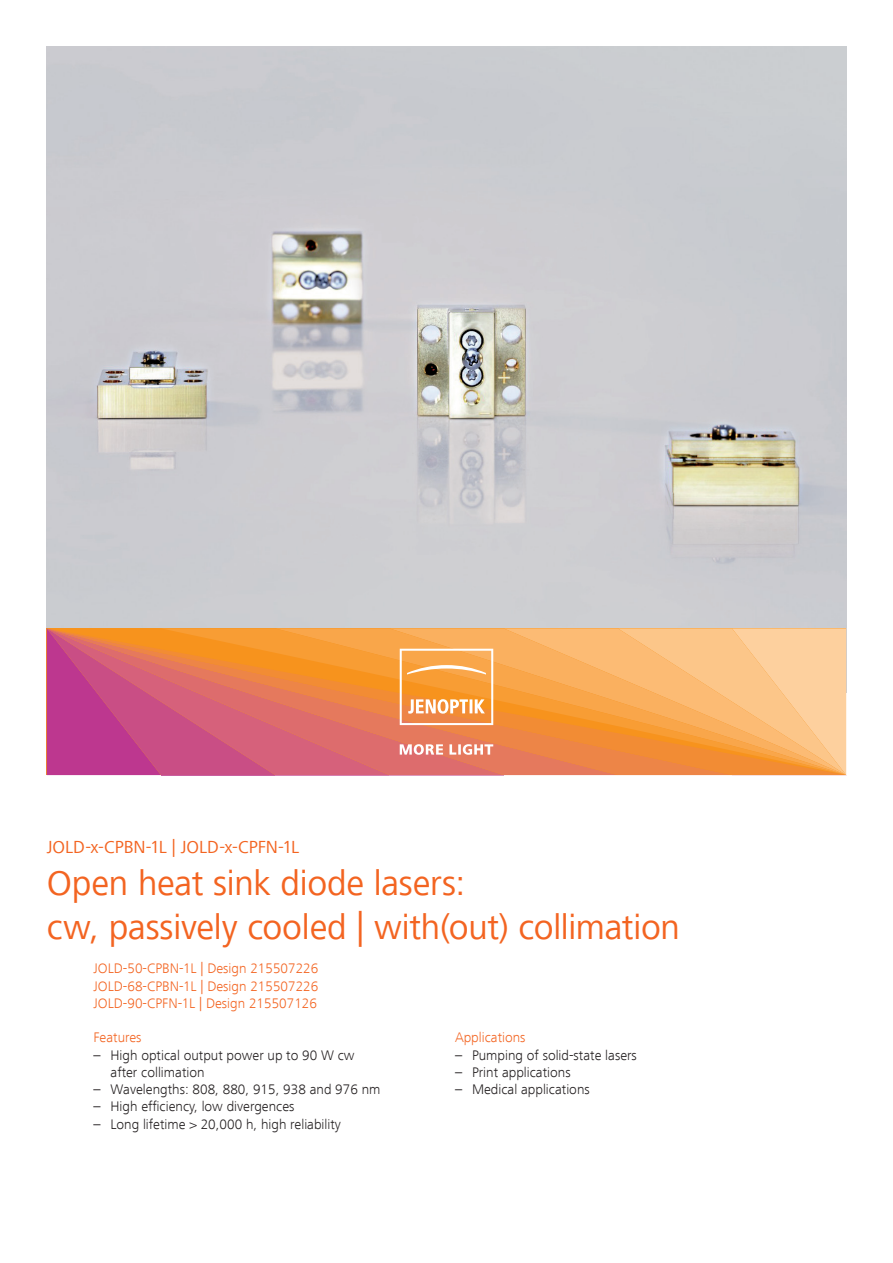
<style>
.page{position:relative;width:893px;height:1263px;background:#fff}
.page>*{position:absolute;margin:0;border:0;box-sizing:border-box;transform-origin:0 0}
.Headline_24_29_pt{font:36px "Frutiger Next LT";letter-spacing:-.005em;color:#f36421}
.Headline_24_29_pt-2{font:18px "Frutiger Next LT";letter-spacing:-.005em;color:#f36421}
.t1{font:300 14.25px/17.2px "Frutiger Next LT";color:#231f20}
.Body_Text__Data_Shee{font:300 14.25px "Frutiger Next LT";color:#f36421}
</style>
<div class="page">
<img style="left:47px;top:47px;width:799px;height:581px">
<svg style="left:47px;top:628px;width:799px;height:147px;background:#ea8c64"></svg>
<svg style="left:400px;top:744px;width:43px;height:11px"></svg>
<svg style="left:449px;top:744px;width:44px;height:11px"></svg>
<svg style="left:400px;top:649px;width:93px;height:76px;background:#f7ac60"></svg>
<p class="Headline_24_29_pt-2" style="left:47px;top:837px;width:254px">JOLD-x-CPBN-1L | JOLD-x-CPFN-1L</p>
<p class="Headline_24_29_pt" style="left:47px;top:863px;width:420px">Open heat sink diode lasers:</p>
<p class="Headline_24_29_pt" style="left:47px;top:907px;width:635px">cw, passively cooled | with(out) collimation</p>
<p class="Body_Text__Data_Shee" style="left:94px;top:961px;width:226px">JOLD-50-CPBN-1L | Design 215507226</p>
<p class="Body_Text__Data_Shee" style="left:94px;top:978px;width:226px">JOLD-68-CPBN-1L | Design 215507226</p>
<p class="Body_Text__Data_Shee" style="left:94px;top:995px;width:225px">JOLD-90-CPFN-1L | Design 215507126</p>
<p class="Body_Text__Data_Shee" style="left:94px;top:1030px;width:49px">Features</p>
<p class="t1" style="left:111px;top:1046px;width:246px;text-indent:-17px">– High optical output power up to 90 W cw after collimation</p>
<p class="t1" style="left:94px;top:1081px;width:288px">– Wavelengths: 808, 880, 915, 938 and 976 nm</p>
<p class="t1" style="left:94px;top:1098px;width:203px">– High efficiency, low divergences</p>
<p class="t1" style="left:94px;top:1115px;width:249px">– Long lifetime &gt; 20,000 h, high reliability</p>
<p class="Body_Text__Data_Shee" style="left:455px;top:1030px;width:72px">Applications</p>
<p class="t1" style="left:455px;top:1046px;width:183px">– Pumping of solid-state lasers</p>
<p class="t1" style="left:455px;top:1063px;width:117px">– Print applications</p>
<p class="t1" style="left:455px;top:1081px;width:136px">– Medical applications</p>
</div>
